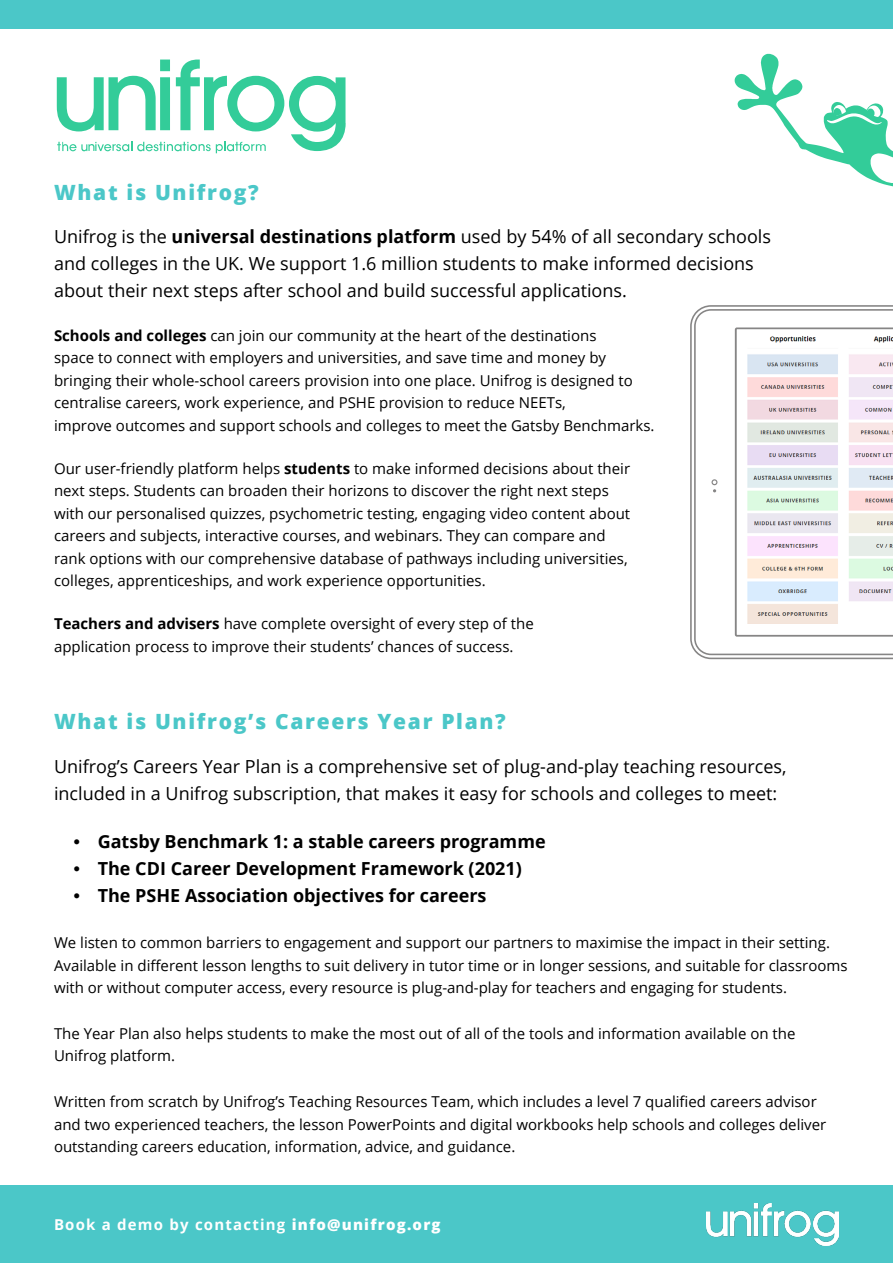
<style>
.page{position:relative;width:893px;height:1263px;background:#fff}
.page>*{position:absolute;margin:0;border:0;box-sizing:border-box;transform-origin:0 0}
.t1{font:800 21px "Open Sans";letter-spacing:.08em;color:#4bc7c8}
.t2{font:18px/27px "Open Sans";color:#000}
.t3{font:700 18px "Open Sans";color:#000}
.t4{font:15px/22.5px "Open Sans";color:#000}
.t5{font:700 15px "Open Sans";letter-spacing:.08em;color:#fff}
.s1{font-weight:700}
.s2{font-family:"Cooper";font-weight:900}
.s3{font-weight:800}
</style>
<div class="page">
<div style="left:0;top:0;width:893px;height:29px;background:#4bc7c8"></div>
<div style="left:0;top:1186px;width:893px;height:77px;background:#4bc7c8"></div>
<img style="left:706px;top:1203px;width:132px;height:42px">
<svg style="left:57px;top:60px;width:289px;height:93px"></svg>
<svg style="left:690px;top:305px;width:203px;height:354px"></svg>
<svg style="left:694px;top:309px;width:199px;height:346px"></svg>
<svg style="left:735px;top:327px;width:158px;height:310px"></svg>
<svg style="left:711px;top:479px;width:6px;height:13px"></svg>
<svg style="left:737px;top:329px;width:156px;height:306px"></svg>
<img style="left:743px;top:334px;width:150px;height:293px">
<svg style="left:735px;top:54px;width:158px;height:133px"></svg>
<h1 class="t1" style="left:54px;top:176px;width:206px">What is Unifrog?</h1>
<p class="t2" style="left:54px;top:223px;width:719px">Unifrog is the <span class="s1">universal destinations platform</span> used by 54% of all secondary schools and colleges in the UK. We support 1.6 million students to make informed decisions about their next steps after school and build successful applications.</p>
<p class="t4" style="left:54px;top:323px;width:602px"><span class="s1">Schools and colleges</span> can join our community at the heart of the destinations<br>space to connect with employers and universities, and save time and money by bringing their whole-school careers provision into one place. Unifrog is designed to centralise careers, work experience, and PSHE provision to reduce NEETs,<br>improve outcomes and support schools and colleges to meet the Gatsby Benchmarks.</p>
<p class="t4" style="left:54px;top:457px;width:578px">Our user-friendly platform helps <span class="s1">students</span> to make informed decisions about their next steps. Students can broaden their horizons to discover the right next steps with our personalised quizzes, psychometric testing, engaging video content about careers and subjects, interactive courses, and webinars. They can compare and rank options with our comprehensive database of pathways including universities, colleges, apprenticeships, and work experience opportunities.</p>
<p class="t4" style="left:54px;top:612px;width:481px"><span class="s1">Teachers and advisers</span> have complete oversight of every step of the application process to improve their students’ chances of success.</p>
<h1 class="t1" style="left:54px;top:706px;width:453px">What is Unifrog’s Careers Year Plan?</h1>
<p class="t2" style="left:54px;top:753px;width:734px">Unifrog’s Careers Year Plan is a comprehensive set of plug-and-play teaching resources, included in a Unifrog subscription, that makes it easy for schools and colleges to meet:</p>
<p class="t3" style="left:71px;top:829px;width:476px"><span class="s2">•</span> Gatsby Benchmark 1: a stable careers programme</p>
<p class="t3" style="left:71px;top:856px;width:453px"><span class="s2">•</span> The CDI Career Development Framework (2021)</p>
<p class="t3" style="left:71px;top:883px;width:417px"><span class="s2">•</span> The PSHE Association objectives for careers</p>
<p class="t4" style="left:54px;top:931px;width:795px">We listen to common barriers to engagement and support our partners to maximise the impact in their setting.<br>Available in different lesson lengths to suit delivery in tutor time or in longer sessions, and suitable for classrooms with or without computer access, every resource is plug-and-play for teachers and engaging for students.</p>
<p class="t4" style="left:54px;top:1022px;width:743px">The Year Plan also helps students to make the most out of all of the tools and information available on the<br>Unifrog platform.</p>
<p class="t4" style="left:54px;top:1090px;width:774px">Written from scratch by Unifrog’s Teaching Resources Team, which includes a level 7 qualified careers advisor and two experienced teachers, the lesson PowerPoints and digital workbooks help schools and colleges deliver outstanding careers education, information, advice, and guidance.</p>
<p class="t5" style="left:54px;top:1214px;width:388px">Book a demo by contacting <span class="s3">info@unifrog.org</span></p>
</div>
